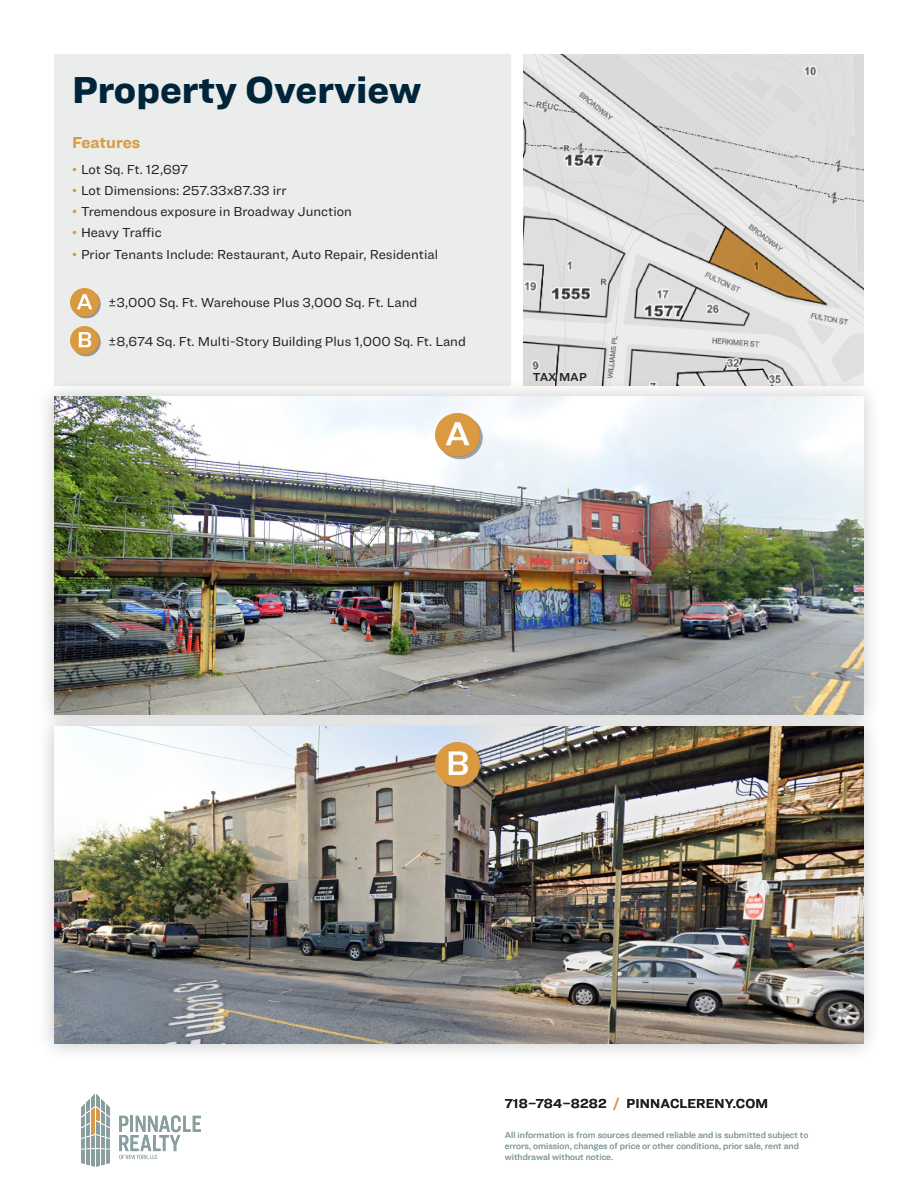
<style>
.page{position:relative;width:918px;height:1188px;background:#fff}
.page>*{position:absolute;margin:0;border:0;box-sizing:border-box;transform-origin:0 0}
.Features__H2_26pt_Black_Dark_Blue{font:900 39px "Ringside";color:#002439}
.Features__Heading_10pt_Bold_Gold{font:700 16.5px "Ringside";letter-spacing:-.005em;color:#d99a41}
.t1{font:13.5px "Ringside";color:#231f20}
.t2{font:600 13.5px "Ringside";letter-spacing:.01em;color:#231f20}
.Features__Photo_Captions_8pt_Semibold_Pa{font:600 12px "Ringside";letter-spacing:-.01em;color:#231f20}
.t3{font:9px/10.8px "Ringside";color:#889d9e}
.s1{color:#d99a41}
</style>
<div class="page">
<svg style="left:119px;top:1115px;width:82px;height:45px"></svg>
<svg style="left:81px;top:1094px;width:29px;height:73px"></svg>
<div style="left:54px;top:54px;width:457px;height:331px;background:#eaedec"></div>
<img style="left:524px;top:54px;width:340px;height:325px">
<div style="left:36px;top:379px;width:846px;height:354px;background:#231f20;opacity:.25"></div>
<img style="left:54px;top:397px;width:810px;height:312px">
<img style="left:436px;top:413px;width:46px;height:47px">
<img style="left:71px;top:288px;width:29px;height:30px">
<div style="left:36px;top:709px;width:846px;height:353px;background:#231f20;opacity:.25"></div>
<img style="left:54px;top:727px;width:810px;height:317px">
<img style="left:436px;top:743px;width:46px;height:46px">
<img style="left:71px;top:327px;width:29px;height:30px">
<p class="Features__H2_26pt_Black_Dark_Blue" style="left:72px;top:61px;width:351px">Property Overview</p>
<p class="Features__Heading_10pt_Bold_Gold" style="left:72px;top:130px;width:70px">Features</p>
<p class="t1" style="left:72px;top:159px;width:118px"><span class="s1">•</span> Lot Sq. Ft. 12,697</p>
<p class="t1" style="left:72px;top:180px;width:216px"><span class="s1">•</span> Lot Dimensions: 257.33x87.33 irr</p>
<p class="t1" style="left:72px;top:201px;width:282px"><span class="s1">•</span> Tremendous exposure in Broadway Junction</p>
<p class="t1" style="left:72px;top:222px;width:91px"><span class="s1">•</span> Heavy Traffic</p>
<p class="t1" style="left:72px;top:245px;width:368px"><span class="s1">•</span> Prior Tenants Include: Restaurant, Auto Repair, Residential</p>
<p class="t1" style="left:72px;top:293px;width:347px"><span class="s1">•</span> ±3,000 Sq. Ft. Warehouse Plus 3,000 Sq. Ft. Land</p>
<p class="t1" style="left:72px;top:332px;width:395px"><span class="s1">•</span> ±8,674 Sq. Ft. Multi-Story Building Plus 1,000 Sq. Ft. Land</p>
<p class="Features__Photo_Captions_8pt_Semibold_Pa" style="left:533px;top:368px;width:55px">TAX MAP</p>
<p class="t2" style="left:505px;top:1093px;width:265px">718–784–8282 <span class="s1">/</span> PINNACLERENY.COM</p>
<p class="t3" style="left:505px;top:1130px;width:305px">All information is from sources deemed reliable and is submitted subject to errors, omission, changes of price or other conditions, prior sale, rent and withdrawal without notice.</p>
</div>
